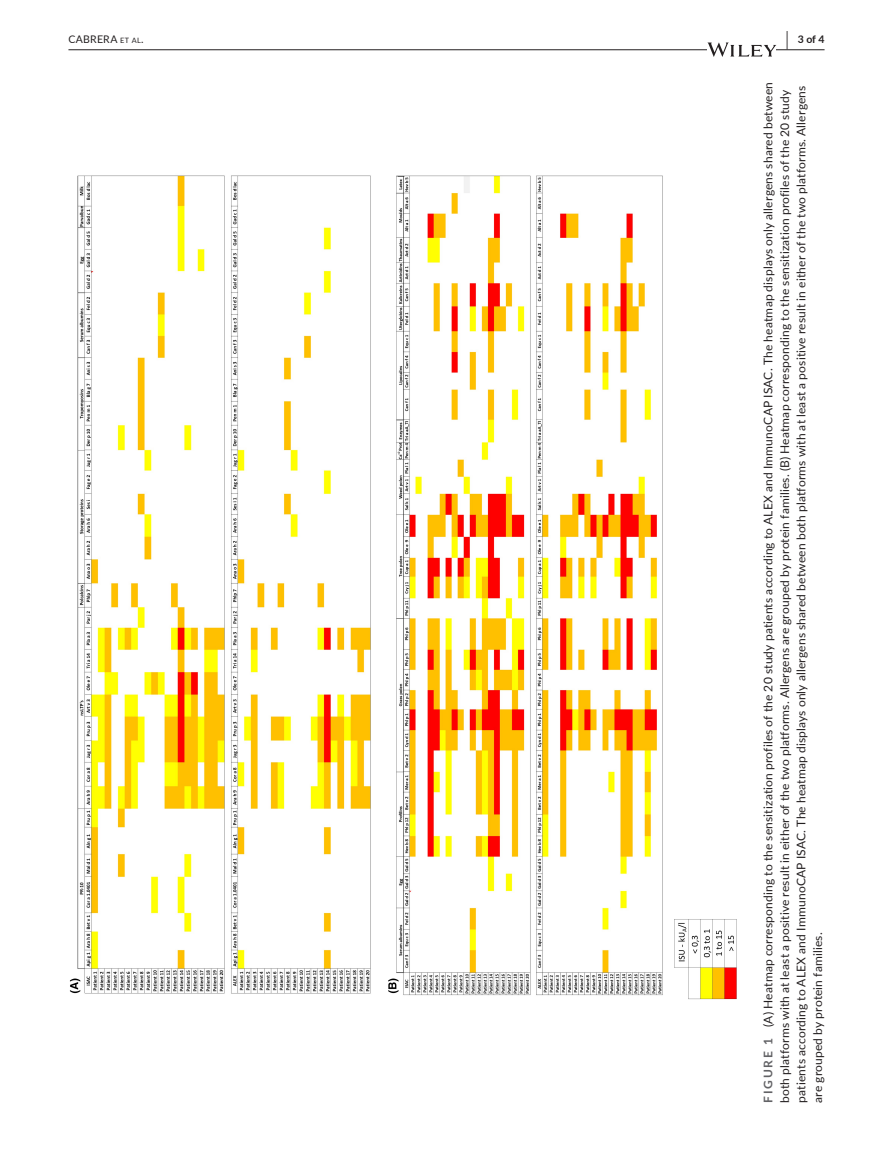
<style>
.page{position:relative;width:893px;height:1174px;background:#fff}
.page>*{position:absolute;margin:0;border:0;box-sizing:border-box;transform-origin:0 0}
.t1{font:12px/16.5px "Lato";letter-spacing:.015em;color:#231f20}
.t2{font:10.5px "Lato";letter-spacing:.025em;color:#231f20}
.t3{font:700 10.5px "Lato";color:#231f20}
.s1{font-size:7.35px}
.s2{font-size:19.5px}
.s3{font-weight:700;color:#636366}
</style>
<div class="page">
<hr style="left:68px;top:49px;width:756px;height:1px;background:#231f20">
<svg style="left:707px;top:42px;width:69px;height:15px"></svg>
<img style="left:69px;top:175px;width:668px;height:825px">
<p class="t2" style="left:68px;top:31px;width:77px">CABRERA <span class="s1">et al</span>.</p>
<p class="t3" style="left:786px;top:31px;width:40px"><span class="s2">|</span> 3 of 4</p>
<p class="t1" style="left:759px;top:1102px;width:1022px;rotate:-90deg"><span class="s3">FIGURE 1</span> (A) Heatmap corresponding to the sensitization profiles of the 20 study patients according to ALEX and ImmunoCAP ISAC. The heatmap displays only allergens shared between both platforms with at least a positive result in either of the two platforms. Allergens are grouped by protein families. (B) Heatmap corresponding to the sensitization profiles of the 20 study patients according to ALEX and ImmunoCAP ISAC. The heatmap displays only allergens shared between both platforms with at least a positive result in either of the two platforms. Allergens are grouped by protein families.</p>
</div>
